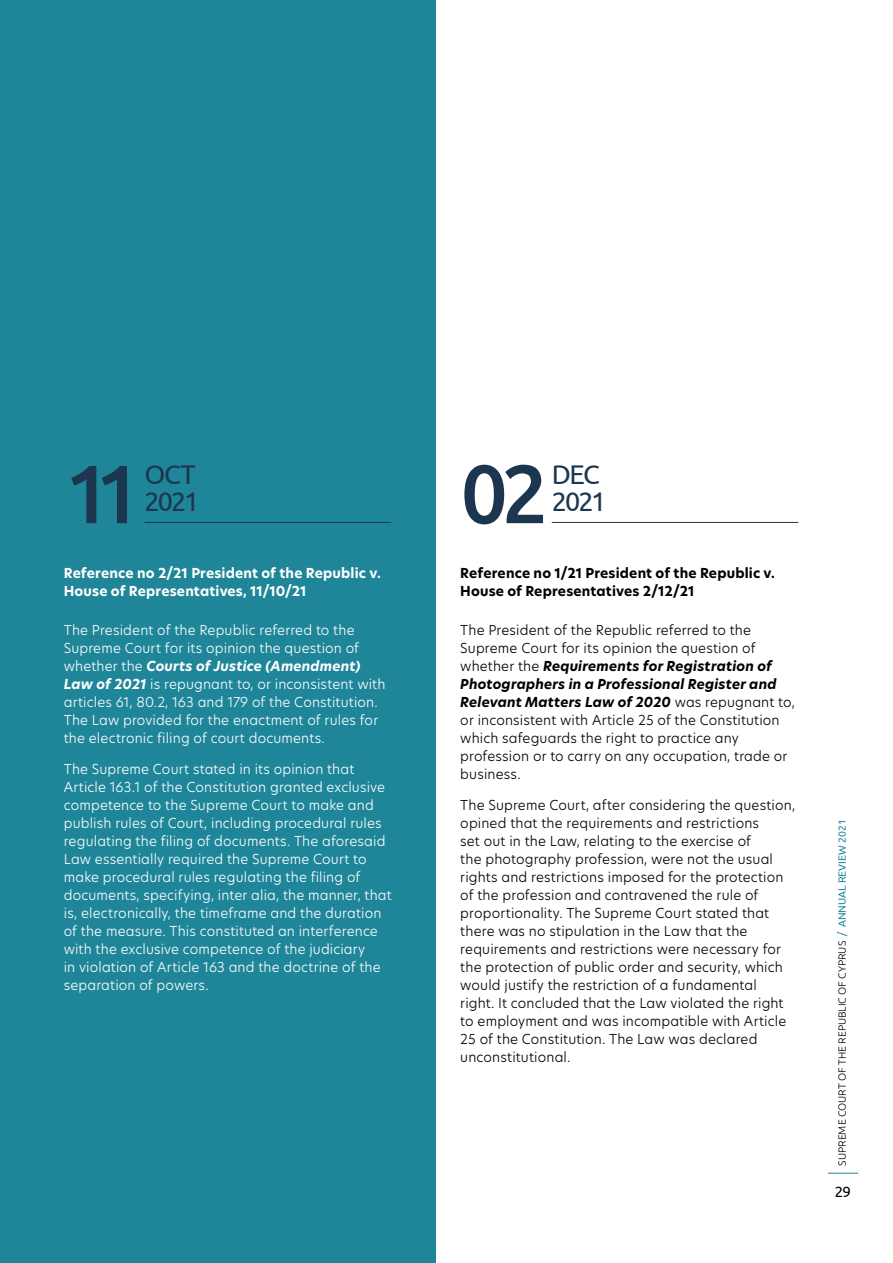
<style>
.page{position:relative;width:893px;height:1263px;background:#fff}
.page>*{position:absolute;margin:0;border:0;box-sizing:border-box;transform-origin:0 0}
.t1{font:500 82.5px "Ubuntu";color:#1b364e}
.t2{font:27px/27px "Ubuntu";letter-spacing:-.07em;color:#1b364e}
.t3{font:15px "Ubuntu";color:#000}
.t4{font:300 13.5px/18px "New Hero";letter-spacing:.01em;color:#000}
.t5{font:300 13.5px/18px "New Hero";letter-spacing:.01em;color:#fff}
.t6{font:700 13.5px/18px "New Hero";letter-spacing:.01em;color:#fff}
.t7{font:700 13.5px/18px "New Hero";letter-spacing:.01em;color:#000}
.t8{font:300 10.5px "Ubuntu";color:#000}
.s1{font-weight:700;font-style:italic}
.s2{font-weight:400;color:#1f869a}
</style>
<div class="page">
<hr style="left:828px;top:1173px;width:30px;height:1px;background:#1f869a">
<div style="left:0;top:0;width:436px;height:1263px;background:#1f869a"></div>
<hr style="left:552px;top:522px;width:246px;height:1px;background:#1b364e">
<hr style="left:145px;top:522px;width:246px;height:1px;background:#1b364e">
<h1 class="t1" style="left:64px;top:442px;width:79px">11</h1>
<h1 class="t1" style="left:461px;top:442px;width:89px">02</h1>
<h2 class="t2" style="left:552px;top:460px;width:56px">DEC<br>2021</h2>
<h2 class="t2" style="left:145px;top:460px;width:56px">OCT<br>2021</h2>
<p class="t6" style="left:64px;top:564px;width:318px">Reference no 2/21 President of the Republic v.<br>House of Representatives, 11/10/21</p>
<p class="t5" style="left:64px;top:621px;width:323px">The President of the Republic referred to the Supreme Court for its opinion the question of whether the <span class="s1">Courts of Justice (Amendment)<br>Law of 2021</span> is repugnant to, or inconsistent with articles 61, 80.2, 163 and 179 of the Constitution.<br>The Law provided for the enactment of rules for the electronic filing of court documents.</p>
<p class="t5" style="left:64px;top:760px;width:330px">The Supreme Court stated in its opinion that Article 163.1 of the Constitution granted exclusive competence to the Supreme Court to make and publish rules of Court, including procedural rules regulating the filing of documents. The aforesaid Law essentially required the Supreme Court to make procedural rules regulating the filing of documents, specifying, inter alia, the manner, that is, electronically, the timeframe and the duration of the measure. This constituted an interference with the exclusive competence of the judiciary<br>in violation of Article 163 and the doctrine of the separation of powers.</p>
<p class="t7" style="left:460px;top:564px;width:316px">Reference no 1/21 President of the Republic v.<br>House of Representatives 2/12/21</p>
<p class="t4" style="left:460px;top:621px;width:336px">The President of the Republic referred to the Supreme Court for its opinion the question of whether the <span class="s1">Requirements for Registration of Photographers in a Professional Register and Relevant Matters Law of 2020</span> was repugnant to, or inconsistent with Article 25 of the Constitution which safeguards the right to practice any profession or to carry on any occupation, trade or business.</p>
<p class="t4" style="left:460px;top:796px;width:336px">The Supreme Court, after considering the question, opined that the requirements and restrictions<br>set out in the Law, relating to the exercise of<br>the photography profession, were not the usual rights and restrictions imposed for the protection of the profession and contravened the rule of proportionality. The Supreme Court stated that there was no stipulation in the Law that the requirements and restrictions were necessary for the protection of public order and security, which would justify the restriction of a fundamental<br>right. It concluded that the Law violated the right to employment and was incompatible with Article 25 of the Constitution. The Law was declared unconstitutional.</p>
<p class="t8" style="left:836px;top:1166px;width:348px;rotate:-90deg">SUPREME COURT OF THE REPUBLIC OF CYPRUS <span class="s2">/ ANNUAL REVIEW 2021</span></p>
<p class="t3" style="left:835px;top:1182px;width:18px">29</p>
</div>
